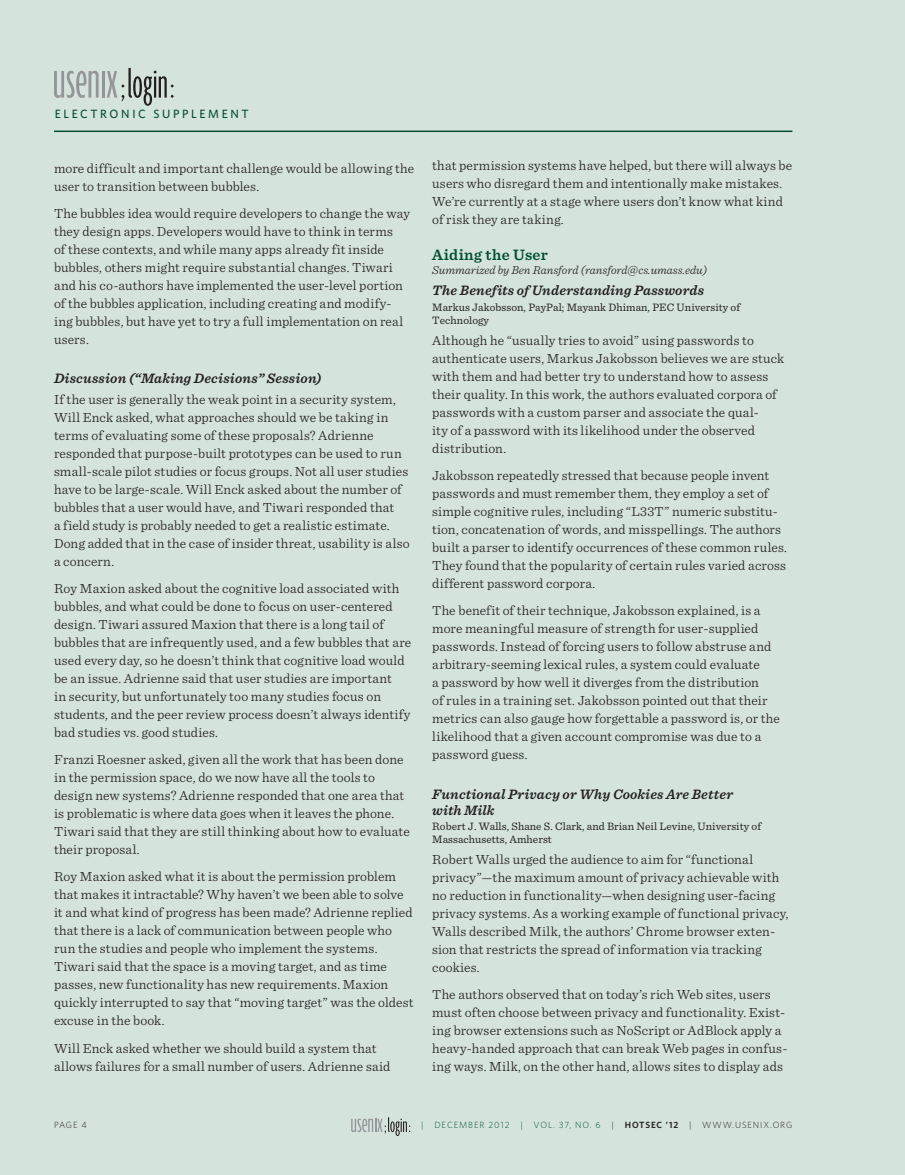
<style>
.page{position:relative;width:905px;height:1175px;background:#fff}
.page>*{position:absolute;margin:0;border:0;box-sizing:border-box;transform-origin:0 0}
.t1{font:600 15.75px "Sentinel";letter-spacing:.02em;color:#00502e}
.t2{font:italic 600 14.25px/15.8px "Sentinel";letter-spacing:.015em;color:#231f20}
.t3{font:300 13.8px/18px "Sentinel";letter-spacing:.01em;color:#231f20}
.t4{font:italic 300 12px "Sentinel";color:#231f20}
.t5{font:500 12px "Whitney";letter-spacing:.215em;color:#00502e}
.t6{font:11.25px/12.8px "Sentinel";letter-spacing:.005em;color:#231f20}
.t7{font:300 9px "Whitney";letter-spacing:.1em;color:#00502e}
.t8{font:300 9px "Whitney";color:#231f20}
.s1{color:#231f20}
.s2{font-weight:600;color:#231f20}
</style>
<div class="page">
<div style="left:0;top:0;width:904px;height:1174px;background:#d5e3dd"></div>
<svg style="left:351px;top:1117px;width:59px;height:18px"></svg>
<svg style="left:54px;top:71px;width:45px;height:27px"></svg>
<hr style="left:102px;top:71px;width:3px;height:27px;background:#939598">
<svg style="left:107px;top:68px;width:67px;height:38px"></svg>
<hr style="left:54px;top:130px;width:738px;height:2px;background:#00502e">
<p class="t5" style="left:55px;top:105px;width:195px">ELECTRONIC SUPPLEMENT</p>
<p class="t3" style="left:54px;top:158px;width:362px">more difficult and important challenge would be allowing the user to transition between bubbles.</p>
<p class="t3" style="left:54px;top:203px;width:357px">The bubbles idea would require developers to change the way they design apps. Developers would have to think in terms<br>of these contexts, and while many apps already fit inside bubbles, others might require substantial changes. Tiwari and his co-authors have implemented the user-level portion of the bubbles application, including creating and modify&shy;ing bubbles, but have yet to try a full implementation on real users.</p>
<p class="t2" style="left:54px;top:370px;width:269px">Discussion (“Making Decisions” Session)</p>
<p class="t3" style="left:54px;top:390px;width:357px">If the user is generally the weak point in a security system, Will Enck asked, what approaches should we be taking in terms of evaluating some of these proposals? Adrienne responded that purpose-built prototypes can be used to run small-scale pilot studies or focus groups. Not all user studies have to be large-scale. Will Enck asked about the number of bubbles that a user would have, and Tiwari responded that<br>a field study is probably needed to get a realistic estimate.<br>Dong added that in the case of insider threat, usability is also a concern.</p>
<p class="t3" style="left:54px;top:579px;width:359px">Roy Maxion asked about the cognitive load associated with bubbles, and what could be done to focus on user-centered design. Tiwari assured Maxion that there is a long tail of bubbles that are infrequently used, and a few bubbles that are used every day, so he doesn’t think that cognitive load would be an issue. Adrienne said that user studies are important<br>in security, but unfortunately too many studies focus on students, and the peer review process doesn’t always identify bad studies vs. good studies.</p>
<p class="t3" style="left:54px;top:750px;width:357px">Franzi Roesner asked, given all the work that has been done in the permission space, do we now have all the tools to design new systems? Adrienne responded that one area that is problematic is where data goes when it leaves the phone.<br>Tiwari said that they are still thinking about how to evaluate their proposal.</p>
<p class="t3" style="left:54px;top:867px;width:361px">Roy Maxion asked what it is about the permission problem that makes it intractable? Why haven’t we been able to solve it and what kind of progress has been made? Adrienne replied that there is a lack of communication between people who run the studies and people who implement the systems.<br>Tiwari said that the space is a moving target, and as time passes, new functionality has new requirements. Maxion quickly interrupted to say that “moving target” was the oldest excuse in the book.</p>
<p class="t3" style="left:54px;top:1038px;width:338px">Will Enck asked whether we should build a system that allows failures for a small number of users. Adrienne said</p>
<p class="t3" style="left:432px;top:155px;width:361px">that permission systems have helped, but there will always be users who disregard them and intentionally make mistakes.<br>We’re currently at a stage where users don’t know what kind of risk they are taking.</p>
<p class="t1" style="left:432px;top:243px;width:117px">Aiding the User</p>
<p class="t4" style="left:432px;top:261px;width:276px">Summarized by Ben Ransford (ransford@cs.umass.edu)</p>
<p class="t2" style="left:432px;top:282px;width:273px">The Benefits of Understanding Passwords</p>
<p class="t6" style="left:432px;top:300px;width:309px">Markus Jakobsson, PayPal; Mayank Dhiman, PEC University of<br>Technology</p>
<p class="t3" style="left:432px;top:330px;width:353px">Although he “usually tries to avoid” using passwords to authenticate users, Markus Jakobsson believes we are stuck with them and had better try to understand how to assess their quality. In this work, the authors evaluated corpora of passwords with a custom parser and associate the qual-<br>ity of a password with its likelihood under the observed distribution.</p>
<p class="t3" style="left:432px;top:465px;width:356px">Jakobsson repeatedly stressed that because people invent passwords and must remember them, they employ a set of simple cognitive rules, including “L33T” numeric substitu&shy;tion, concatenation of words, and misspellings. The authors built a parser to identify occurrences of these common rules.<br>They found that the popularity of certain rules varied across different password corpora.</p>
<p class="t3" style="left:432px;top:600px;width:349px">The benefit of their technique, Jakobsson explained, is a more meaningful measure of strength for user-supplied passwords. Instead of forcing users to follow abstruse and arbitrary-seeming lexical rules, a system could evaluate<br>a password by how well it diverges from the distribution<br>of rules in a training set. Jakobsson pointed out that their metrics can also gauge how forgettable a password is, or the likelihood that a given account compromise was due to a password guess.</p>
<p class="t2" style="left:432px;top:785px;width:302px">Functional Privacy or Why Cookies Are Better with Milk</p>
<p class="t6" style="left:432px;top:819px;width:330px">Robert J. Walls, Shane S. Clark, and Brian Neil Levine, University of<br>Massachusetts, Amherst</p>
<p class="t3" style="left:432px;top:849px;width:358px">Robert Walls urged the audience to aim for “functional privacy”—the maximum amount of privacy achievable with no reduction in functionality—when designing user-facing privacy systems. As a working example of functional privacy, Walls described Milk, the authors’ Chrome browser exten&shy;sion that restricts the spread of information via tracking cookies.</p>
<p class="t3" style="left:432px;top:984px;width:357px">The authors observed that on today’s rich Web sites, users must often choose between privacy and functionality. Exist&shy;ing browser extensions such as NoScript or AdBlock apply a heavy-handed approach that can break Web pages in confus&shy;ing ways. Milk, on the other hand, allows sites to display ads</p>
<p class="t8" style="left:54px;top:1119px;width:34px">PAG E 4</p>
<p class="t7" style="left:421px;top:1119px;width:373px">| DECEMBER 2012 | VOL. 37, NO. 6 <span class="s1">|</span> <span class="s2">HOTSEC ’12</span> <span class="s1">| WWW.USEN IX.ORG</span></p>
</div>
